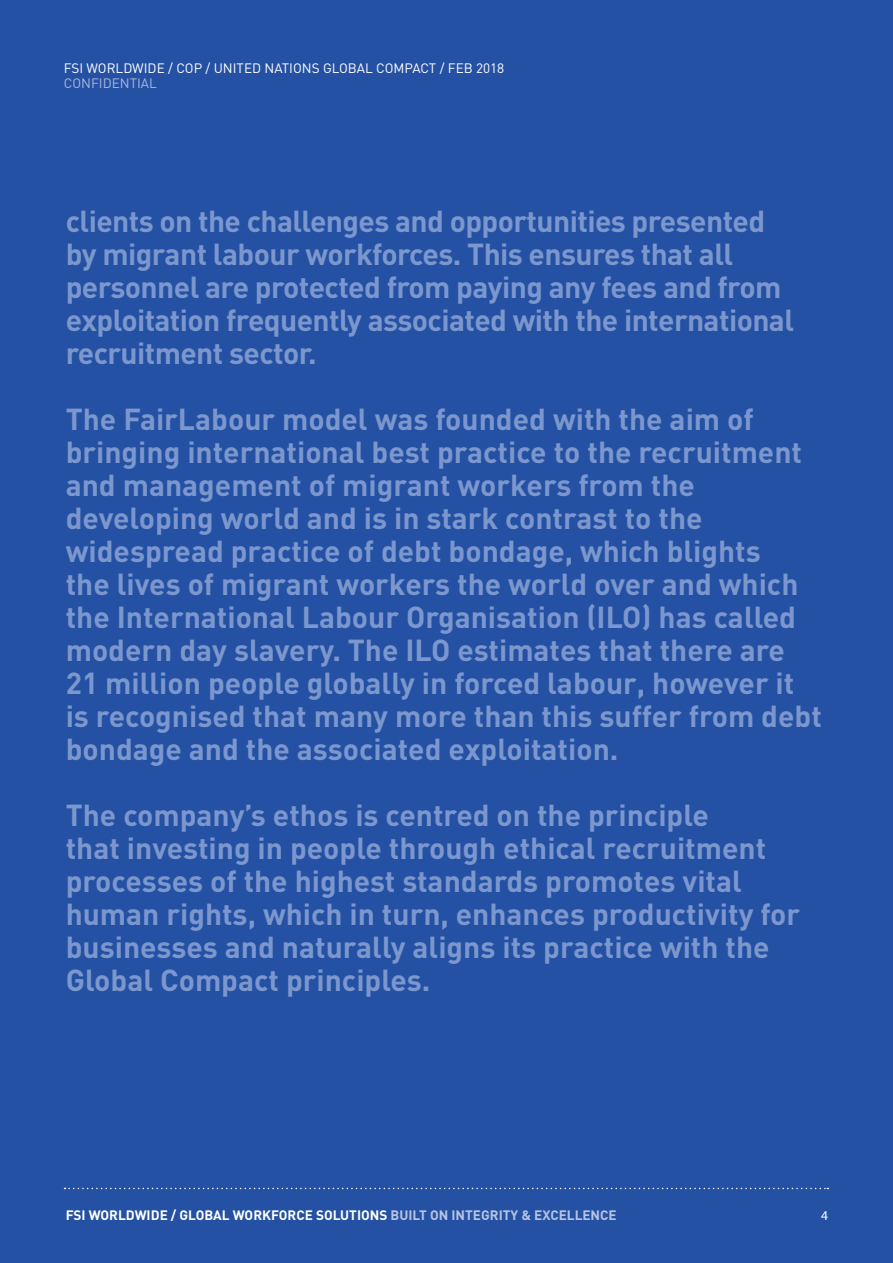
<style>
.page{position:relative;width:893px;height:1263px;background:#2451a3}
.page>*{position:absolute;margin:0;border:0;box-sizing:border-box;transform-origin:0 0}
.t1{font:700 30px/33px "DIN";color:#7c97cd}
.t2{font:700 30px/33px "DIN";letter-spacing:-.02em;color:#7c97cd}
.t3{font:700 13.5px "DIN";color:#fff}
.t4{font:13.5px "DIN";color:#fff}
.t5{font:13.5px "DIN";color:#a8b7dd}
.t6{font:13.5px "Myriad Pro";color:#fff}
.s1{color:#b8c4e3}
</style>
<div class="page">
<svg style="left:65px;top:1188px;width:763px;height:1px"></svg>
<p class="t4" style="left:64px;top:60px;width:442px">FSI WORLDWIDE / COP / UNITED NATIONS GLOBAL COMPACT / FEB 2018</p>
<p class="t5" style="left:64px;top:75px;width:95px">CONFIDENTIAL</p>
<p class="t2" style="left:66px;top:203px;width:730px">clients on the challenges and opportunities presented by migrant labour workforces. This ensures that all personnel are protected from paying any fees and from exploitation frequently associated with the international recruitment sector.</p>
<p class="t1" style="left:66px;top:401px;width:758px">The FairLabour model was founded with the aim of bringing international best practice to the recruitment and management of migrant workers from the developing world and is in stark contrast to the widespread practice of debt bondage, which blights<br>the lives of migrant workers the world over and which the International Labour Organisation (ILO) has called modern day slavery. The ILO estimates that there are 21 million people globally in forced labour, however it is recognised that many more than this suffer from debt bondage and the associated exploitation.</p>
<p class="t1" style="left:66px;top:797px;width:736px">The company’s ethos is centred on the principle<br>that investing in people through ethical recruitment processes of the highest standards promotes vital human rights, which in turn, enhances productivity for businesses and naturally aligns its practice with the Global Compact principles.</p>
<p class="t3" style="left:66px;top:1207px;width:553px">FSI WORLDWIDE / GLOBAL WORKFORCE SOLUTIONS <span class="s1">BUILT ON INTEGRITY &amp; EXCELLENCE</span></p>
<p class="t6" style="left:821px;top:1207px;width:8px">4</p>
</div>
